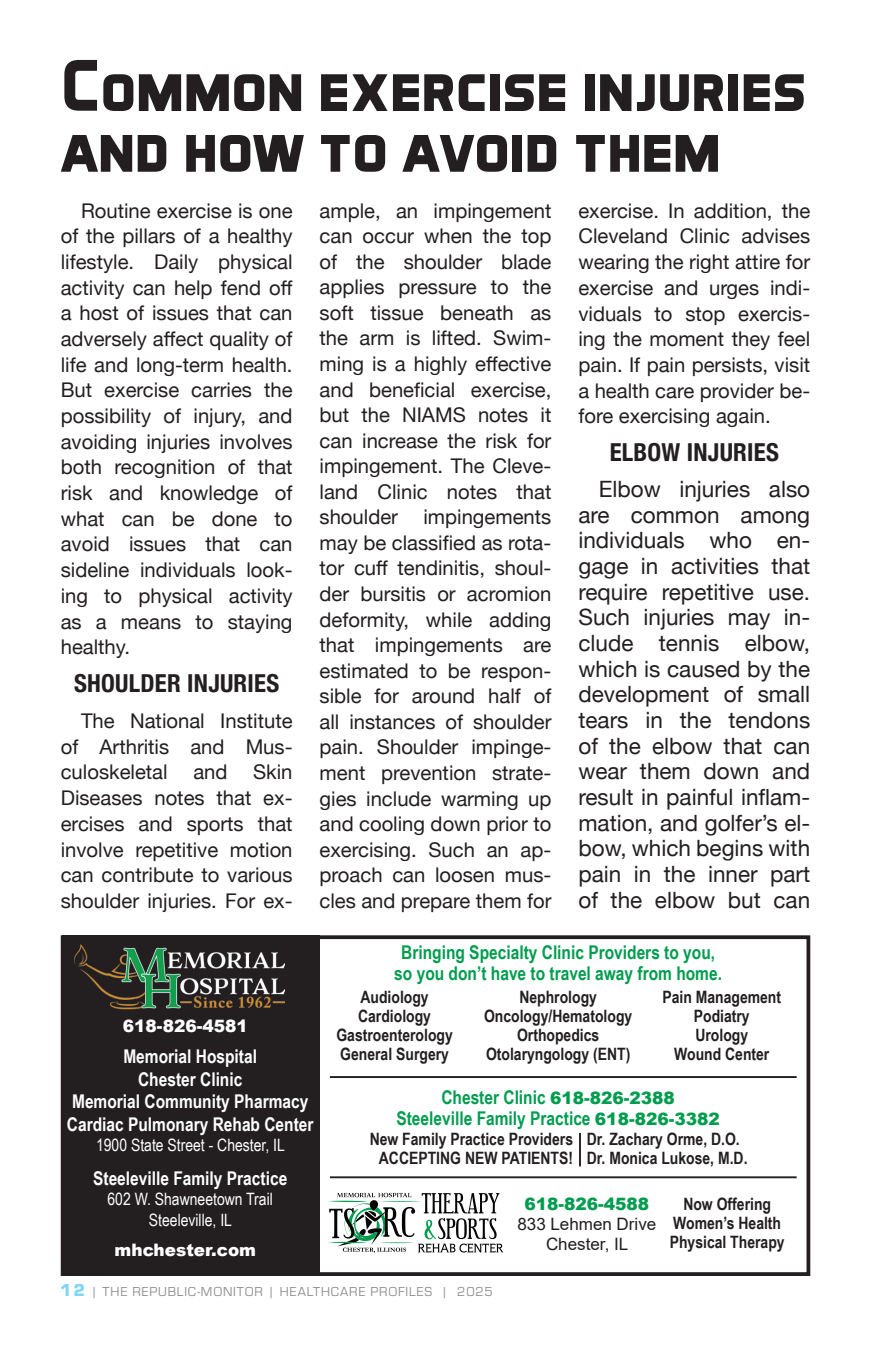
<style>
.page{position:relative;width:871px;height:1357px;background:#fff}
.page>*{position:absolute;margin:0;border:0;box-sizing:border-box;transform-origin:0 0}
.t1{font:700 74.25px/60.8px "Aero Matics Display";color:#231f20}
.t2{font:700 condensed 24.75px "Helvetica Neue";letter-spacing:.01em;color:#231f20}
.t3{font:22.5px/25.7px "Helvetica Neue";color:#231f20;text-align:justify}
.t4{font:20.25px/25.7px "Helvetica Neue";color:#231f20;text-align:justify}
.t5{font:700 18.9px/20.9px "Arial Narrow";color:#009d4e;text-align:center}
.t6{font:700 18.9px/22.7px "Arial Narrow";color:#fff;text-align:center}
.t7{font:700 17.1px/18.9px "Arial Narrow";color:#231f20;text-align:center}
.t8{font:17.1px/20.5px "Arial Narrow";color:#fff;text-align:center}
.t9{font:900 17.1px "Arial";color:#fff}
.t10{font:17.1px/20.5px "Arial";color:#231f20;text-align:center}
.t11{font:900 17.1px "Arial";color:#009d4e}
.t12{font:13.5px "Eurostile";letter-spacing:.06em;color:#231f20}
.s1{font-family:"Arial";font-weight:900;font-size:17.1px}
.s2{font-weight:900;font-size:18px;color:#00aeef}
</style>
<div class="page">
<div style="left:62px;top:935px;width:258px;height:341px;background:#231f20"></div>
<img style="left:74px;top:945px;width:210px;height:65px">
<div style="left:61px;top:935px;width:749px;height:341px;border:4px solid #231f20"></div>
<hr style="left:330px;top:1176px;width:466px;height:2px;background:#231f20">
<hr style="left:330px;top:1076px;width:466px;height:2px;background:#231f20">
<hr style="left:579px;top:1133px;width:2px;height:33px;background:#231f20">
<svg style="left:329px;top:1193px;width:174px;height:60px"></svg>
<h1 class="t1" style="left:61px;top:53px;width:747px">Common exercise injuries and how to avoid them</h1>
<p class="t4" style="left:61px;top:199px;width:233px;text-indent:20px">Routine exercise is one of the pillars of a healthy lifestyle. Daily physical activity can help fend off a host of issues that can adversely affect quality of life and long-term health.<br>But exercise carries the possibility of injury, and avoiding injuries involves both recognition of that risk and knowledge of what can be done to avoid issues that can sideline individuals look&shy;ing to physical activity as a means to staying healthy.</p>
<p class="t2" style="left:74px;top:663px;width:207px">SHOULDER INJURIES</p>
<p class="t4" style="left:61px;top:709px;width:233px;text-indent:20px">The National Institute of Arthritis and Mus&shy;culoskeletal</p>
<p class="t4" style="left:61px;top:760px;width:233px;text-indent:192px">Skin Diseases notes that ex&shy;ercises and sports that involve repetitive motion can contribute to various shoulder injuries. For ex-</p>
<p class="t4" style="left:193px;top:760px;width:36px">and</p>
<p class="t4" style="left:320px;top:199px;width:233px">ample, an impingement can occur when the top of the shoulder blade applies pressure to the soft tissue beneath as the arm is lifted. Swim&shy;ming is a highly effective and beneficial exercise, but the NIAMS notes it can increase the risk for impingement. The Cleve&shy;land Clinic notes that shoulder</p>
<p class="t4" style="left:320px;top:505px;width:233px;text-indent:104px">impingements may be classified as rota&shy;tor cuff tendinitis, shoul&shy;der bursitis or acromion deformity, while adding that impingements are estimated to be respon&shy;sible for around half of all instances of shoulder pain. Shoulder impinge&shy;ment prevention strate&shy;gies include warming up and cooling down prior to exercising. Such an ap&shy;proach can loosen mus&shy;cles and prepare them for</p>
<p class="t4" style="left:578px;top:199px;width:233px">exercise. In addition, the Cleveland Clinic advises wearing the right attire for exercise and urges indi&shy;viduals to stop exercis&shy;ing the moment they feel pain. If pain persists, visit a health care provider be&shy;fore exercising again.</p>
<p class="t2" style="left:610px;top:432px;width:171px">ELBOW INJURIES</p>
<p class="t3" style="left:578px;top:477px;width:233px;text-indent:20px">Elbow injuries also are common among individuals who en&shy;gage in activities that require repetitive use.<br>Such injuries may in&shy;clude tennis elbow, which is caused by the development of small tears in the tendons of the elbow that can wear them down and result in painful inflam&shy;mation, and golfer’s el&shy;bow, which begins with pain in the inner part of the elbow but can</p>
<p class="t5" style="left:394px;top:941px;width:329px">Bringing Specialty Clinic Providers to you, so you don’t have to travel away from home.</p>
<p class="t9" style="left:123px;top:1013px;width:126px">618-826-4581</p>
<p class="t6" style="left:67px;top:1044px;width:248px">Memorial Hospital<br>Chester Clinic<br>Memorial Community Pharmacy<br>Cardiac Pulmonary Rehab Center</p>
<p class="t8" style="left:96px;top:1134px;width:190px">1900 State Street - Chester, IL</p>
<p class="t6" style="left:93px;top:1166px;width:196px">Steeleville Family Practice</p>
<p class="t8" style="left:107px;top:1188px;width:167px">602 W. Shawneetown Trail<br>Steeleville, IL</p>
<p class="t9" style="left:115px;top:1237px;width:143px">mhchester.com</p>
<p class="t7" style="left:336px;top:987px;width:118px">Audiology<br>Cardiology<br>Gastroenterology<br>General Surgery</p>
<p class="t7" style="left:484px;top:987px;width:150px">Nephrology<br>Oncology/Hematology<br>Orthopedics<br>Otolaryngology (ENT)</p>
<p class="t7" style="left:662px;top:987px;width:120px">Pain Management<br>Podiatry<br>Urology<br>Wound Center</p>
<p class="t5" style="left:396px;top:1086px;width:325px">Chester Clinic <span class="s1">618-826-2388<br></span>Steeleville Family Practice <span class="s1">618-826-3382</span></p>
<p class="t7" style="left:370px;top:1128px;width:205px">New Family Practice Providers<br>ACCEPTING NEW PATIENTS!</p>
<p class="t7" style="left:587px;top:1128px;width:162px;text-align:left">Dr. Zachary Orme, D.O.<br>Dr. Monica Lukose, M.D.</p>
<p class="t7" style="left:670px;top:1193px;width:116px">Now Offering<br>Women’s Health<br>Physical Therapy</p>
<p class="t11" style="left:524px;top:1191px;width:126px">618-826-4588</p>
<p class="t10" style="left:517px;top:1213px;width:140px">833 Lehmen Drive<br>Chester, IL</p>
<p class="t12" style="left:61px;top:1282px;width:433px"><span class="s2">12</span> | THE REPUBLIC-MONITOR | HEALTHCARE PROFILES | 2025</p>
</div>
